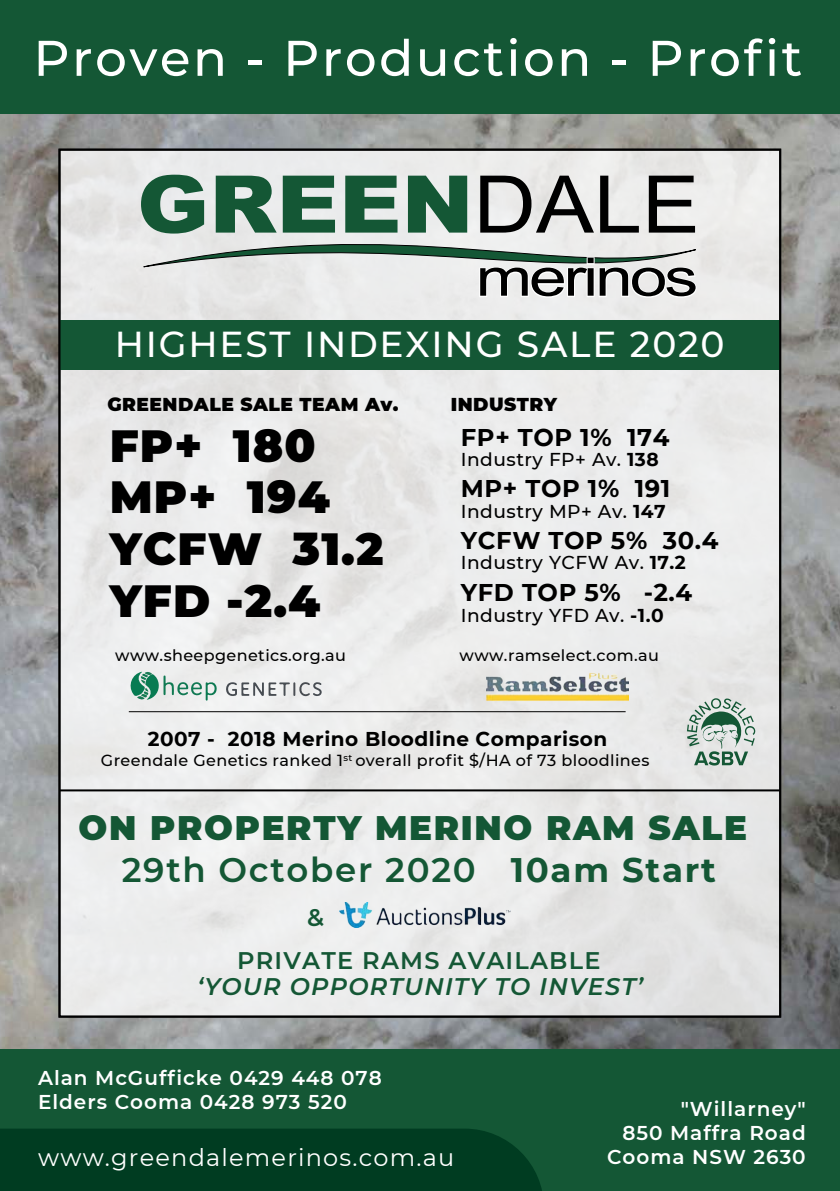
<style>
.page{position:relative;width:840px;height:1191px;background:#fff}
.page>*{position:absolute;margin:0;border:0;box-sizing:border-box;transform-origin:0 0}
.t1{font:500 50px "Montserrat";letter-spacing:.05em;color:#fff}
.t2{font:900 45px "Montserrat";letter-spacing:.025em;color:#000}
.t3{font:500 36px "Montserrat";letter-spacing:.05em;color:#fff}
.t4{font:900 34px/42px "Montserrat";letter-spacing:.05em;color:#145735;text-align:center}
.t5{font:700 24.2px "Montserrat";letter-spacing:.025em;color:#000}
.t6{font:24px "Montserrat";letter-spacing:.05em;color:#fff}
.t7{font:italic 600 24px "Montserrat";letter-spacing:.05em;color:#145735}
.t8{font:600 24px "Montserrat";letter-spacing:.05em;color:#145735}
.t9{font:600 20px/24px "Montserrat";letter-spacing:.05em;color:#fff;text-align:right}
.t10{font:700 20px "Montserrat";letter-spacing:.025em;color:#000}
.t11{font:500 18.6px "Montserrat";letter-spacing:.025em;color:#000}
.t12{font:900 18.6px "Montserrat";letter-spacing:.025em;color:#000}
.t13{font:500 16px "Montserrat";letter-spacing:.025em;color:#000}
.s1{font-weight:700}
.s2{font-weight:600}
</style>
<div class="page">
<img style="left:0;top:113px;width:839px;height:936px">
<div style="left:59px;top:150px;width:720px;height:866px;background:#ebeceb"></div>
<div style="left:60px;top:319px;width:719px;height:50px;background:#145735"></div>
<svg style="left:141px;top:175px;width:63px;height:41px"></svg>
<svg style="left:216px;top:176px;width:56px;height:35px"></svg>
<svg style="left:282px;top:176px;width:53px;height:35px"></svg>
<svg style="left:345px;top:176px;width:52px;height:35px"></svg>
<svg style="left:407px;top:176px;width:60px;height:35px"></svg>
<svg style="left:480px;top:176px;width:105px;height:35px"></svg>
<svg style="left:600px;top:176px;width:17px;height:35px"></svg>
<svg style="left:648px;top:176px;width:46px;height:35px"></svg>
<svg style="left:143px;top:211px;width:552px;height:73px"></svg>
<svg style="left:478px;top:258px;width:219px;height:40px"></svg>
<div style="left:0;top:1049px;width:839px;height:142px;background:#145735"></div>
<div style="left:0;top:1128px;width:542px;height:63px;background:#003c21"></div>
<div style="left:0;top:0;width:839px;height:113px;background:#145735"></div>
<hr style="left:59px;top:789px;width:720px;height:2px;background:#000">
<svg style="left:686px;top:698px;width:69px;height:67px"></svg>
<img style="left:339px;top:902px;width:171px;height:25px">
<hr style="left:129px;top:711px;width:496px;height:1px;background:#000">
<svg style="left:226px;top:682px;width:95px;height:15px"></svg>
<svg style="left:130px;top:671px;width:87px;height:29px"></svg>
<img style="left:485px;top:673px;width:143px;height:29px">
<h1 class="t1" style="left:33px;top:23px;width:770px">Proven - Production - Profit</h1>
<h3 class="t3" style="left:115px;top:319px;width:611px">HIGHEST INDEXING SALE 2020</h3>
<p class="t12" style="left:107px;top:390px;width:292px">GREENDALE SALE TEAM Av.</p>
<p class="t12" style="left:450px;top:390px;width:108px">INDUSTRY</p>
<h2 class="t2" style="left:110px;top:412px;width:207px">FP+ 180</h2>
<h2 class="t2" style="left:110px;top:463px;width:221px">MP+ 194</h2>
<h2 class="t2" style="left:110px;top:515px;width:275px">YCFW 31.2</h2>
<h2 class="t2" style="left:110px;top:567px;width:212px">YFD -2.4</h2>
<h3 class="t5" style="left:460px;top:419px;width:210px">FP+ TOP 1% 174</h3>
<p class="t11" style="left:460px;top:446px;width:199px">Industry FP+ Av. <span class="s1">138</span></p>
<h3 class="t5" style="left:460px;top:471px;width:211px">MP+ TOP 1% 191</h3>
<p class="t11" style="left:460px;top:498px;width:206px">Industry MP+ Av. <span class="s1">147</span></p>
<h3 class="t5" style="left:460px;top:522px;width:259px">YCFW TOP 5% 30.4</h3>
<p class="t11" style="left:460px;top:549px;width:226px">Industry YCFW Av. <span class="s1">17.2</span></p>
<h3 class="t5" style="left:460px;top:575px;width:233px">YFD TOP 5% -2.4</h3>
<p class="t11" style="left:460px;top:602px;width:204px">Industry YFD Av. <span class="s1">-1.0</span></p>
<p class="t13" style="left:115px;top:643px;width:232px">www.sheepgenetics.org.au</p>
<p class="t13" style="left:459px;top:643px;width:201px">www.ramselect.com.au</p>
<p class="t10" style="left:148px;top:725px;width:461px">2007 - 2018 Merino Bloodline Comparison</p>
<p class="t13" style="left:101px;top:749px;width:549px">Greendale Genetics ranked 1<sup>st</sup> overall profit $/HA of 73 bloodlines</p>
<h3 class="t4" style="left:78px;top:804px;width:669px">ON PROPERTY MERINO RAM SALE<br><span class="s2">29th October 2020</span> <span class="s1">10am Start</span></h3>
<h3 class="t8" style="left:307px;top:900px;width:18px">&amp;</h3>
<h3 class="t8" style="left:237px;top:943px;width:364px">PRIVATE RAMS AVAILABLE</h3>
<h3 class="t7" style="left:197px;top:969px;width:447px">‘YOUR OPPORTUNITY TO INVEST’</h3>
<p class="t9" style="left:38px;top:1065px;width:345px;text-align:left">Alan McGufficke 0429 448 078<br>Elders Cooma 0428 973 520</p>
<h3 class="t6" style="left:38px;top:1141px;width:417px">www.greendalemerinos.com.au</h3>
<p class="t9" style="left:606px;top:1096px;width:200px">"Willarney"<br>850 Maffra Road<br>Cooma NSW 2630</p>
</div>
